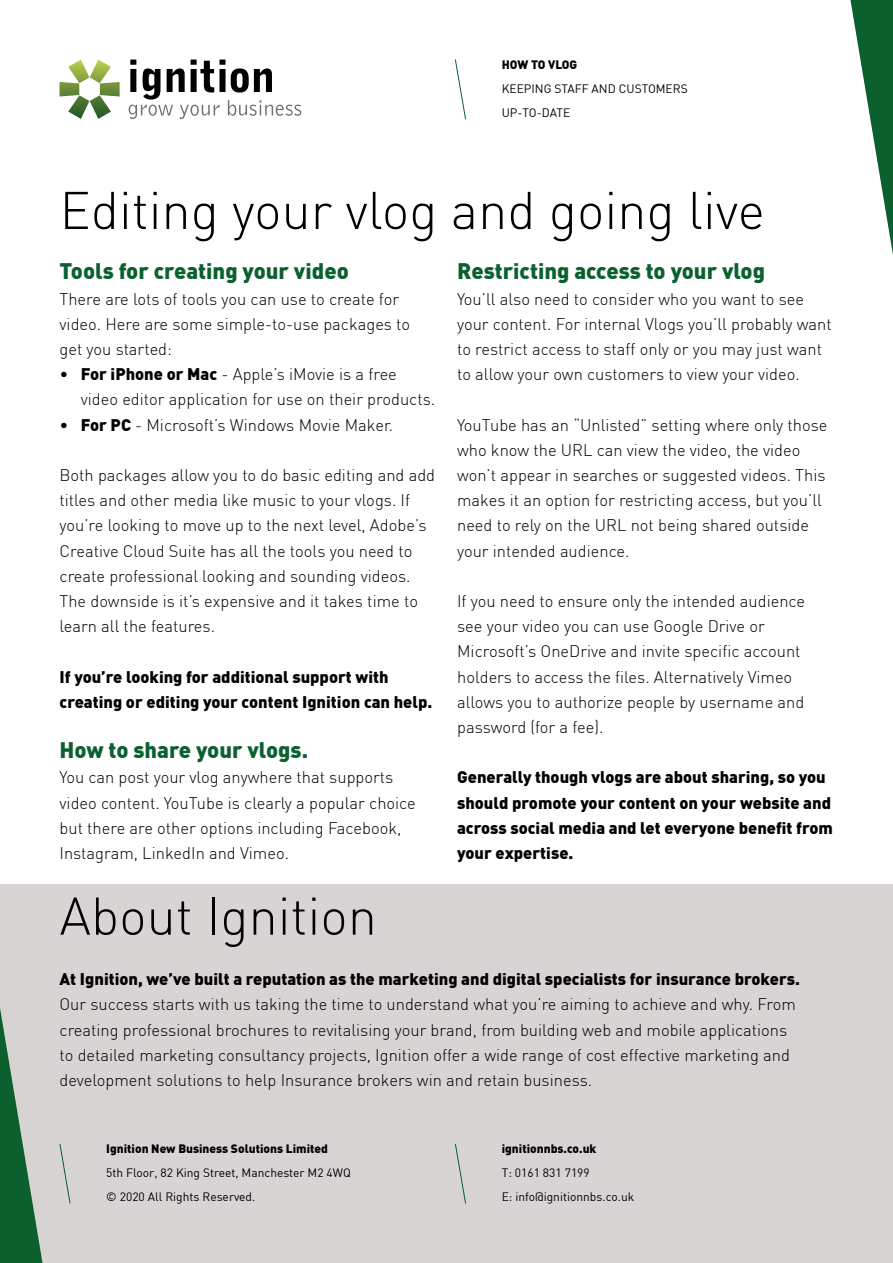
<style>
.page{position:relative;width:893px;height:1263px;background:#fff}
.page>*{position:absolute;margin:0;border:0;box-sizing:border-box;transform-origin:0 0}
.t1{font:300 52.2px "DIN";color:#000}
.t2{font:900 22.05px "DIN";color:#0a612e}
.t3{font:300 16.5px/25.2px "DIN";color:#000}
.t4{font:900 16.5px/25.2px "DIN";color:#000}
.t5{font:12px/24px "DIN";color:#000}
.t6{font:900 12px "DIN";color:#000}
.s1{font-weight:900}
</style>
<div class="page">
<div style="left:0;top:884px;width:893px;height:379px;background:#d8d4d3"></div>
<svg style="left:850px;top:0;width:43px;height:255px"></svg>
<svg style="left:0;top:1008px;width:43px;height:255px"></svg>
<svg style="left:59px;top:1143px;width:12px;height:61px"></svg>
<svg style="left:455px;top:1143px;width:11px;height:61px"></svg>
<svg style="left:455px;top:59px;width:11px;height:61px"></svg>
<svg style="left:129px;top:60px;width:172px;height:59px"></svg>
<svg style="left:60px;top:60px;width:60px;height:59px"></svg>
<p class="t6" style="left:502px;top:57px;width:77px">HOW TO VLOG</p>
<p class="t5" style="left:502px;top:76px;width:187px">KEEPING STAFF AND CUSTOMERS<br>UP-TO-DATE</p>
<h1 class="t1" style="left:60px;top:178px;width:707px">Editing your vlog and going live</h1>
<h2 class="t2" style="left:60px;top:257px;width:291px">Tools for creating your video</h2>
<p class="t3" style="left:60px;top:286px;width:352px">There are lots of tools you can use to create for video. Here are some simple-to-use packages to get you started:</p>
<p class="t3" style="left:81px;top:361px;width:356px;text-indent:-21px">• <span class="s1">For iPhone or Mac</span> - Apple’s iMovie is a free video editor application for use on their products.</p>
<p class="t3" style="left:60px;top:412px;width:335px">• <span class="s1">For PC</span> - Microsoft’s Windows Movie Maker.</p>
<p class="t3" style="left:60px;top:462px;width:377px">Both packages allow you to do basic editing and add titles and other media like music to your vlogs. If you’re looking to move up to the next level, Adobe’s Creative Cloud Suite has all the tools you need to create professional looking and sounding videos.<br>The downside is it’s expensive and it takes time to learn all the features.</p>
<p class="t4" style="left:60px;top:663px;width:374px">If you’re looking for additional support with creating or editing your content Ignition can help.</p>
<h2 class="t2" style="left:60px;top:735px;width:250px">How to share your vlogs.</h2>
<p class="t3" style="left:60px;top:765px;width:358px">You can post your vlog anywhere that supports video content. YouTube is clearly a popular choice but there are other options including Facebook, Instagram, LinkedIn and Vimeo.</p>
<h2 class="t2" style="left:457px;top:257px;width:309px">Restricting access to your vlog</h2>
<p class="t3" style="left:457px;top:286px;width:376px">You’ll also need to consider who you want to see your content. For internal Vlogs you’ll probably want to restrict access to staff only or you may just want to allow your own customers to view your video.</p>
<p class="t3" style="left:457px;top:412px;width:372px">YouTube has an “Unlisted” setting where only those who know the URL can view the video, the video won’t appear in searches or suggested videos. This makes it an option for restricting access, but you’ll need to rely on the URL not being shared outside your intended audience.</p>
<p class="t3" style="left:457px;top:588px;width:349px">If you need to ensure only the intended audience see your video you can use Google Drive or Microsoft’s OneDrive and invite specific account holders to access the files. Alternatively Vimeo allows you to authorize people by username and password (for a fee).</p>
<p class="t4" style="left:457px;top:764px;width:377px">Generally though vlogs are about sharing, so you should promote your content on your website and across social media and let everyone benefit from your expertise.</p>
<h1 class="t1" style="left:60px;top:884px;width:319px">About Ignition</h1>
<p class="t4" style="left:60px;top:966px;width:742px">At Ignition, we’ve built a reputation as the marketing and digital specialists for insurance brokers.</p>
<p class="t3" style="left:60px;top:991px;width:738px">Our success starts with us taking the time to understand what you’re aiming to achieve and why. From creating professional brochures to revitalising your brand, from building web and mobile applications to detailed marketing consultancy projects, Ignition offer a wide range of cost effective marketing and development solutions to help Insurance brokers win and retain business.</p>
<p class="t6" style="left:106px;top:1141px;width:223px">Ignition New Business Solutions Limited</p>
<p class="t5" style="left:106px;top:1161px;width:246px">5th Floor, 82 King Street, Manchester M2 4WQ © 2020 All Rights Reserved.</p>
<p class="t6" style="left:502px;top:1141px;width:96px">ignitionnbs.co.uk</p>
<p class="t5" style="left:502px;top:1161px;width:134px">T: 0161 831 7199<br>E: info@ignitionnbs.co.uk</p>
</div>
